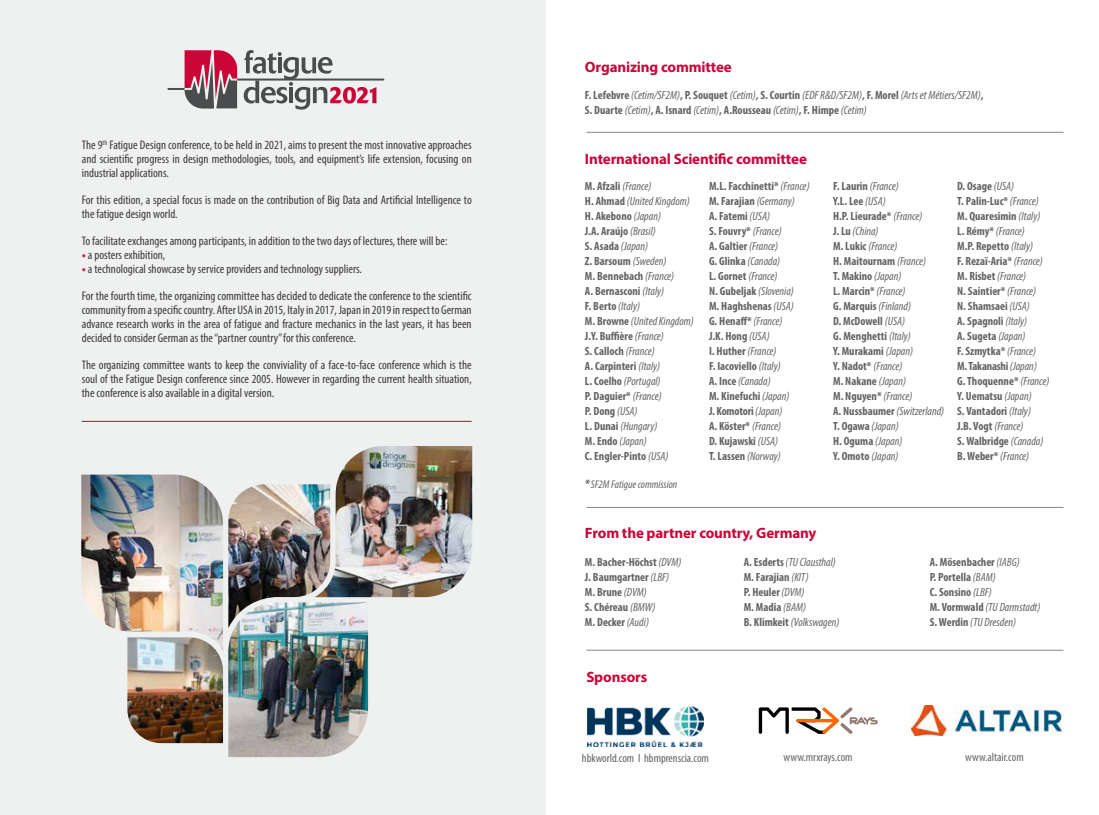
<style>
.page{position:relative;width:1099px;height:815px;background:#fff}
.page>*{position:absolute;margin:0;border:0;box-sizing:border-box;transform-origin:0 0}
.t1{font:700 15px "Myriad Pro";letter-spacing:-.01em;color:#ca0538}
.t2{font:condensed 12.5px/13.8px "Myriad Pro";color:#3c3c3b;text-align:justify}
.t3{font:700 condensed 11.88px/15px "Myriad Pro";color:#646363}
.t4{font:italic condensed 11.88px/15px "Myriad Pro";color:#646363}
.t5{font:condensed 11.88px "Myriad Pro";color:#646363}
.t6{font:italic condensed 11.25px "Myriad Pro";color:#646363}
.s1{font-weight:700;font-stretch:normal;color:#cf3046}
.s2{font-weight:700;font-style:normal}
.s3{font-weight:400;font-style:italic}
.s4{font-weight:700;font-size:12.5px}
</style>
<div class="page">
<div style="left:0;top:0;width:546px;height:815px;background:#eff0f0"></div>
<hr style="left:82px;top:421px;width:390px;height:1px;background:#ca0538">
<hr style="left:586px;top:132px;width:477px;height:1px;background:#858889">
<hr style="left:586px;top:507px;width:477px;height:1px;background:#858889">
<hr style="left:586px;top:650px;width:477px;height:1px;background:#858889">
<svg style="left:167px;top:50px;width:217px;height:60px"></svg>
<img style="left:911px;top:705px;width:150px;height:31px">
<img style="left:587px;top:706px;width:116px;height:40px">
<svg style="left:758px;top:707px;width:119px;height:27px"></svg>
<img style="left:228px;top:602px;width:140px;height:155px">
<img style="left:330px;top:446px;width:142px;height:151px">
<img style="left:127px;top:651px;width:96px;height:92px">
<img style="left:81px;top:475px;width:142px;height:176px">
<img style="left:228px;top:484px;width:102px;height:144px">
<p class="t2" style="left:82px;top:138px;width:391px">The 9<sup>th</sup> Fatigue Design conference, to be held in 2021, aims to present the most innovative approaches and scientific progress in design methodologies, tools, and equipment’s life extension, focusing on industrial applications.</p>
<p class="t2" style="left:82px;top:193px;width:391px">For this edition, a special focus is made on the contribution of Big Data and Artificial Intelligence to the fatigue design world.</p>
<p class="t2" style="left:82px;top:234px;width:367px">To facilitate exchanges among participants, in addition to the two days of lectures, there will be:</p>
<p class="t2" style="left:82px;top:248px;width:85px"><span class="s1">•</span> a posters exhibition,</p>
<p class="t2" style="left:82px;top:262px;width:282px"><span class="s1">•</span> a technological showcase by service providers and technology suppliers.</p>
<p class="t2" style="left:82px;top:289px;width:391px">For the fourth time, the organizing committee has decided to dedicate the conference to the scientific community from a specific country. After USA in 2015, Italy in 2017, Japan in 2019 in respect to German advance research works in the area of fatigue and fracture mechanics in the last years, it has been decided to consider German as the “partner country” for this conference.</p>
<p class="t2" style="left:82px;top:358px;width:391px">The organizing committee wants to keep the conviviality of a face-to-face conference which is the soul of the Fatigue Design conference since 2005. However in regarding the current health situation, the conference is also available in a digital version.</p>
<p class="t1" style="left:585px;top:58px;width:148px">Organizing committee</p>
<p class="t4" style="left:585px;top:87px;width:400px"><span class="s2">F. Lefebvre</span> (Cetim/SF2M)<span class="s2">, P. Souquet</span> (Cetim)<span class="s2">, S. Courtin</span> (EDF R&amp;D/SF2M)<span class="s2">, F. Morel</span> (Arts et Métiers/SF2M)<span class="s2">,<br>S. Duarte</span> (Cetim)<span class="s2">, A. Isnard</span> (Cetim)<span class="s2">, A.Rousseau</span> (Cetim)<span class="s2">, F. Himpe</span> (Cetim)</p>
<p class="t1" style="left:585px;top:149px;width:223px">International Scientific committee</p>
<p class="t3" style="left:585px;top:179px;width:110px">M. Afzali <span class="s3">(France)<br></span>H. Ahmad <span class="s3">(United Kingdom)<br></span>H. Akebono <span class="s3">(Japan)<br></span>J.A. Araújo <span class="s3">(Brasil)<br></span>S. Asada <span class="s3">(Japan)<br></span>Z. Barsoum <span class="s3">(Sweden)<br></span>M. Bennebach <span class="s3">(France)<br></span>A. Bernasconi <span class="s3">(Italy)<br></span>F. Berto <span class="s3">(Italy)<br></span>M. Browne <span class="s3">(United Kingdom)<br></span>J.Y. Buffière <span class="s3">(France)<br></span>S. Calloch <span class="s3">(France)<br></span>A. Carpinteri <span class="s3">(Italy)<br></span>L. Coelho <span class="s3">(Portugal)<br></span>P. Daguier* <span class="s3">(France)<br></span>P. Dong <span class="s3">(USA)<br></span>L. Dunai <span class="s3">(Hungary)<br></span>M. Endo <span class="s3">(Japan)<br></span>C. Engler-Pinto <span class="s3">(USA)</span></p>
<p class="t3" style="left:709px;top:179px;width:102px">M.L. Facchinetti* <span class="s3">(France)<br></span>M. Farajian <span class="s3">(Germany)<br></span>A. Fatemi <span class="s3">(USA)<br></span>S. Fouvry* <span class="s3">(France)<br></span>A. Galtier <span class="s3">(France)<br></span>G. Glinka <span class="s3">(Canada)<br></span>L. Gornet <span class="s3">(France)<br></span>N. Gubeljak <span class="s3">(Slovenia)<br></span>M. Haghshenas <span class="s3">(USA)<br></span>G. Henaff* <span class="s3">(France)<br></span>J.K. Hong <span class="s3">(USA)<br></span>I. Huther <span class="s3">(France)<br></span>F. Iacoviello <span class="s3">(Italy)<br></span>A. Ince <span class="s3">(Canada)<br></span>M. Kinefuchi <span class="s3">(Japan)<br></span>J. Komotori <span class="s3">(Japan)<br></span>A. Köster* <span class="s3">(France)<br></span>D. Kujawski <span class="s3">(USA)<br></span>T. Lassen <span class="s3">(Norway)</span></p>
<p class="t3" style="left:833px;top:179px;width:113px">F. Laurin <span class="s3">(France)<br></span>Y.L. Lee <span class="s3">(USA)<br></span>H.P. Lieurade* <span class="s3">(France)<br></span>J. Lu <span class="s3">(China)<br></span>M. Lukic <span class="s3">(France)<br></span>H. Maitournam <span class="s3">(France)<br></span>T. Makino <span class="s3">(Japan)<br></span>L. Marcin* <span class="s3">(France)<br></span>G. Marquis <span class="s3">(Finland)<br></span>D. McDowell <span class="s3">(USA)<br></span>G. Menghetti <span class="s3">(Italy)<br></span>Y. Murakami <span class="s3">(Japan)<br></span>Y. Nadot* <span class="s3">(France)<br></span>M. Nakane <span class="s3">(Japan)<br></span>M. Nguyen* <span class="s3">(France)<br></span>A. Nussbaumer <span class="s3">(Switzerland)<br></span>T. Ogawa <span class="s3">(Japan)<br></span>H. Oguma <span class="s3">(Japan)<br></span>Y. Omoto <span class="s3">(Japan)</span></p>
<p class="t3" style="left:957px;top:179px;width:94px">D. Osage <span class="s3">(USA)<br></span>T. Palin-Luc* <span class="s3">(France)<br></span>M. Quaresimin <span class="s3">(Italy)<br></span>L. Rémy* <span class="s3">(France)<br></span>M.P. Repetto <span class="s3">(Italy)<br></span>F. Rezaï-Aria* <span class="s3">(France)<br></span>M. Risbet <span class="s3">(France)<br></span>N. Saintier* <span class="s3">(France)<br></span>N. Shamsaei <span class="s3">(USA)<br></span>A. Spagnoli <span class="s3">(Italy)<br></span>A. Sugeta <span class="s3">(Japan)<br></span>F. Szmytka* <span class="s3">(France)<br></span>M. Takanashi <span class="s3">(Japan)<br></span>G. Thoquenne* <span class="s3">(France)<br></span>Y. Uematsu <span class="s3">(Japan)<br></span>S. Vantadori <span class="s3">(Italy)<br></span>J.B. Vogt <span class="s3">(France)<br></span>S. Walbridge <span class="s3">(Canada)<br></span>B. Weber* <span class="s3">(France)</span></p>
<p class="t6" style="left:585px;top:477px;width:94px"><span class="s4">*</span>SF2M Fatigue commission</p>
<p class="t1" style="left:585px;top:524px;width:233px">From the partner country, Germany</p>
<p class="t3" style="left:585px;top:554px;width:98px">M. Bacher-Höchst <span class="s3">(DVM)<br></span>J. Baumgartner <span class="s3">(LBF)<br></span>M. Brune <span class="s3">(DVM)<br></span>S. Chéreau <span class="s3">(BMW)<br></span>M. Decker <span class="s3">(Audi)</span></p>
<p class="t3" style="left:743px;top:554px;width:97px">A. Esderts <span class="s3">(TU Clausthal)<br></span>M. Farajian <span class="s3">(KIT)<br></span>P. Heuler <span class="s3">(DVM)<br></span>M. Madia <span class="s3">(BAM)<br></span>B. Klimkeit <span class="s3">(Volkswagen)</span></p>
<p class="t3" style="left:929px;top:554px;width:112px">A. Mösenbacher <span class="s3">(IABG)<br></span>P. Portella <span class="s3">(BAM)<br></span>C. Sonsino <span class="s3">(LBF)<br></span>M. Vormwald <span class="s3">(TU Darmstadt)<br></span>S. Werdin <span class="s3">(TU Dresden)</span></p>
<p class="t1" style="left:586px;top:668px;width:62px">Sponsors</p>
<p class="t5" style="left:582px;top:751px;width:129px">hbkworld.com I hbmprenscia.com</p>
<p class="t5" style="left:783px;top:750px;width:71px">www.mrxrays.com</p>
<p class="t5" style="left:965px;top:750px;width:60px">www.altair.com</p>
</div>
